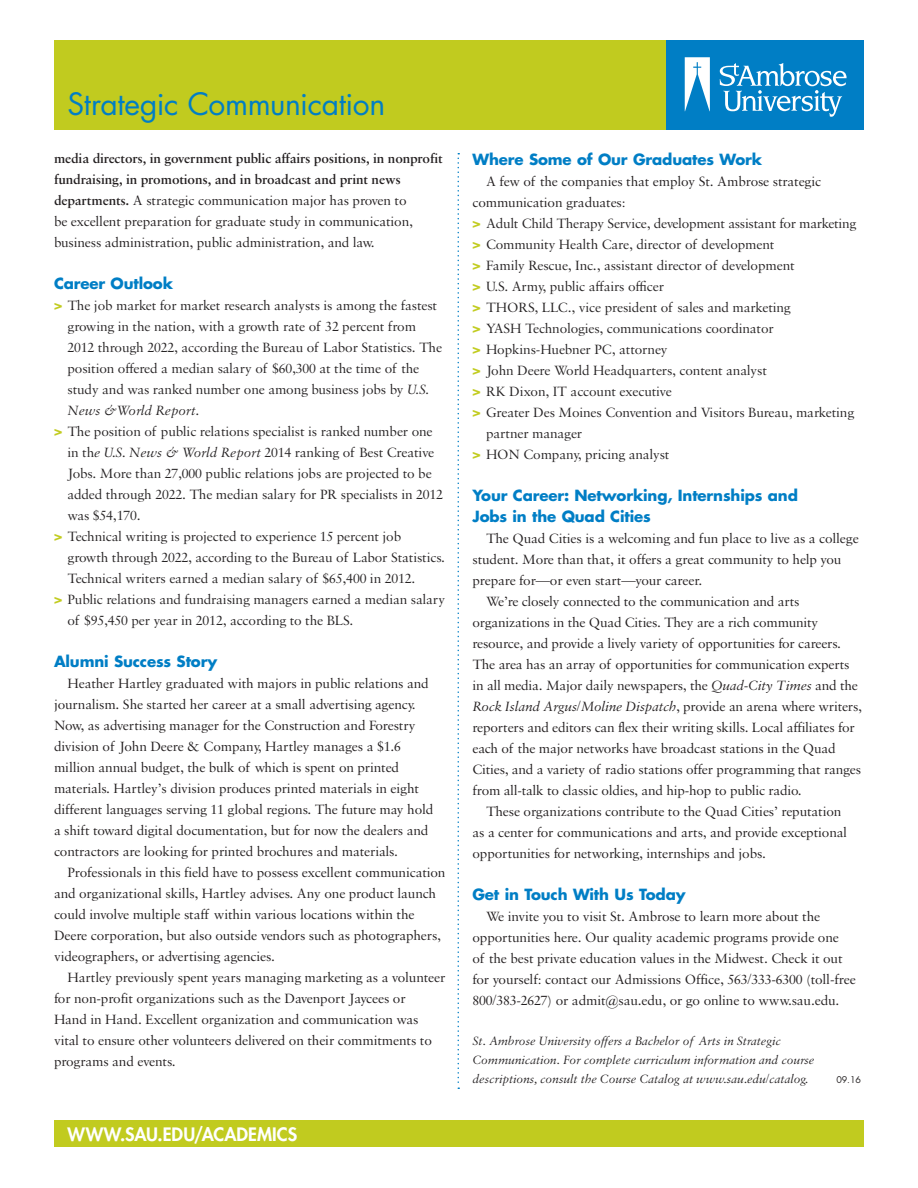
<style>
.page{position:relative;width:918px;height:1188px;background:#fff}
.page>*{position:absolute;margin:0;border:0;box-sizing:border-box;transform-origin:0 0}
.MAIN_header{font:30px "Futura Std";letter-spacing:-.015em;color:#007ec5}
.MAIN_footer{font:800 18px "Futura Std";letter-spacing:.005em;color:#fff}
.head{font:700 15px "Futura Std";letter-spacing:-.01em;color:#007ec5}
.graph2{font:14.25px/21px "Sabon MT Pro";letter-spacing:-.01em;color:#231f20}
.p9hang{font:14.25px/21px "Sabon MT Pro";letter-spacing:-.01em;color:#262324}
.boilerplate{font:italic 12.75px/18.8px "Sabon MT Pro";letter-spacing:-.01em;color:#262324}
.boilerplate-2{font:9px "Futura Std";color:#262324}
.s1{font-weight:600}
.s2{font-family:"Futura Std";font-weight:800;color:#c2cc21}
.s3{font-style:italic}
</style>
<div class="page">
<div style="left:54px;top:1120px;width:810px;height:28px;background:#c1cb1f"></div>
<div style="left:54px;top:40px;width:612px;height:90px;background:#c1cb1f"></div>
<div style="left:666px;top:40px;width:198px;height:90px;background:#007ec5"></div>
<svg style="left:685px;top:57px;width:25px;height:54px"></svg>
<svg style="left:720px;top:63px;width:127px;height:54px"></svg>
<svg style="left:458px;top:153px;width:1px;height:936px"></svg>
<p class="MAIN_header" style="left:68px;top:85px;width:319px">Strategic Communication</p>
<p class="graph2" style="left:54px;top:148px;width:390px"><span class="s1">media directors, in government public affairs positions, in nonprofit fundraising, in promotions, and in broadcast and print news departments.</span> A strategic communication major has proven to<br>be excellent preparation for graduate study in communication, business administration, public administration, and law.</p>
<p class="head" style="left:54px;top:274px;width:121px">Career Outlook</p>
<p class="p9hang" style="left:68px;top:295px;width:376px;text-indent:-14px"><span class="s2">&gt;</span> The job market for market research analysts is among the fastest growing in the nation, with a growth rate of 32 percent from 2012 through 2022, according the Bureau of Labor Statistics. The position offered a median salary of $60,300 at the time of the study and was ranked number one among business jobs by <span class="s3">U.S.<br>News &amp;World Report</span>.</p>
<p class="p9hang" style="left:68px;top:421px;width:377px;text-indent:-14px"><span class="s2">&gt;</span> The position of public relations specialist is ranked number one in th<span class="s3">e U.S. News &amp; World Report</span> 2014 ranking of Best Creative Jobs. More than 27,000 public relations jobs are projected to be added through 2022. The median salary for PR specialists in 2012 was $54,170.</p>
<p class="p9hang" style="left:68px;top:526px;width:379px;text-indent:-14px"><span class="s2">&gt;</span> Technical writing is projected to experience 15 percent job growth through 2022, according to the Bureau of Labor Statistics.<br>Technical writers earned a median salary of $65,400 in 2012.</p>
<p class="p9hang" style="left:68px;top:589px;width:379px;text-indent:-14px"><span class="s2">&gt;</span> Public relations and fundraising managers earned a median salary of $95,450 per year in 2012, according to the BLS.</p>
<p class="head" style="left:54px;top:652px;width:165px">Alumni Success Story</p>
<p class="graph2" style="left:54px;top:673px;width:381px;text-indent:13px">Heather Hartley graduated with majors in public relations and journalism. She started her career at a small advertising agency.<br>Now, as advertising manager for the Construction and Forestry division of John Deere &amp; Company, Hartley manages a $1.6 million annual budget, the bulk of which is spent on printed materials. Hartley’s division produces printed materials in eight different languages serving 11 global regions. The future may hold a shift toward digital documentation, but for now the dealers and contractors are looking for printed brochures and materials.</p>
<p class="graph2" style="left:54px;top:862px;width:393px;text-indent:13px">Professionals in this field have to possess excellent communication and organizational skills, Hartley advises. Any one product launch could involve multiple staff within various locations within the Deere corporation, but also outside vendors such as photographers, videographers, or advertising agencies.</p>
<p class="graph2" style="left:54px;top:967px;width:393px;text-indent:13px">Hartley previously spent years managing marketing as a volunteer for non-profit organizations such as the Davenport Jaycees or<br>Hand in Hand. Excellent organization and communication was vital to ensure other volunteers delivered on their commitments to programs and events.</p>
<p class="MAIN_footer" style="left:68px;top:1123px;width:231px">WWW.SAU.EDU/ACADEMICS</p>
<p class="head" style="left:472px;top:150px;width:291px">Where Some of Our Graduates Work</p>
<p class="graph2" style="left:473px;top:171px;width:350px;text-indent:13px">A few of the companies that employ St. Ambrose strategic communication graduates:</p>
<p class="p9hang" style="left:472px;top:213px;width:385px"><span class="s2">&gt;</span> Adult Child Therapy Service, development assistant for marketing</p>
<p class="p9hang" style="left:472px;top:234px;width:303px"><span class="s2">&gt;</span> Community Health Care, director of development</p>
<p class="p9hang" style="left:472px;top:255px;width:324px"><span class="s2">&gt;</span> Family Rescue, Inc., assistant director of development</p>
<p class="p9hang" style="left:472px;top:276px;width:193px"><span class="s2">&gt;</span> U.S. Army, public affairs officer</p>
<p class="p9hang" style="left:472px;top:297px;width:320px"><span class="s2">&gt;</span> THORS, LLC., vice president of sales and marketing</p>
<p class="p9hang" style="left:472px;top:318px;width:303px"><span class="s2">&gt;</span> YASH Technologies, communications coordinator</p>
<p class="p9hang" style="left:472px;top:339px;width:197px"><span class="s2">&gt;</span> Hopkins-Huebner PC, attorney</p>
<p class="p9hang" style="left:472px;top:360px;width:296px"><span class="s2">&gt;</span> John Deere World Headquarters, content analyst</p>
<p class="p9hang" style="left:472px;top:381px;width:201px"><span class="s2">&gt;</span> RK Dixon, IT account executive</p>
<p class="p9hang" style="left:486px;top:402px;width:370px;text-indent:-14px"><span class="s2">&gt;</span> Greater Des Moines Convention and Visitors Bureau, marketing partner manager</p>
<p class="p9hang" style="left:472px;top:444px;width:199px"><span class="s2">&gt;</span> HON Company, pricing analyst</p>
<p class="head" style="left:472px;top:486px;width:327px">Your Career: Networking, Internships and</p>
<p class="head" style="left:472px;top:507px;width:180px">Jobs in the Quad Cities</p>
<p class="graph2" style="left:473px;top:528px;width:388px;text-indent:13px">The Quad Cities is a welcoming and fun place to live as a college student. More than that, it offers a great community to help you prepare for—or even start—your career.</p>
<p class="graph2" style="left:473px;top:591px;width:391px;text-indent:13px">We’re closely connected to the communication and arts organizations in the Quad Cities. They are a rich community resource, and provide a lively variety of opportunities for careers.<br>The area has an array of opportunities for communication experts in all media. Major daily newspapers, the <span class="s3">Quad-City Times</span> and the <span class="s3">Rock Island Argus/Moline Dispatch</span>, provide an arena where writers, reporters and editors can flex their writing skills. Local affiliates for each of the major networks have broadcast stations in the Quad Cities, and a variety of radio stations offer programming that ranges from all-talk to classic oldies, and hip-hop to public radio.</p>
<p class="graph2" style="left:473px;top:801px;width:376px;text-indent:13px">These organizations contribute to the Quad Cities’ reputation as a center for communications and arts, and provide exceptional opportunities for networking, internships and jobs.</p>
<p class="head" style="left:472px;top:885px;width:215px">Get in Touch With Us Today</p>
<p class="graph2" style="left:473px;top:906px;width:385px;text-indent:13px">We invite you to visit St. Ambrose to learn more about the opportunities here. Our quality academic programs provide one<br>of the best private education values in the Midwest. Check it out for yourself: contact our Admissions Office, 563/333-6300 (toll-free 800/383-2627) or admit@sau.edu, or go online to www.sau.edu.</p>
<p class="boilerplate" style="left:472px;top:1031px;width:343px">St. Ambrose University offers a Bachelor of Arts in Strategic<br>Communication. For complete curriculum information and course descriptions, consult the Course Catalog at www.sau.edu/catalog.</p>
<p class="boilerplate-2" style="left:836px;top:1074px;width:26px">09.16</p>
</div>
